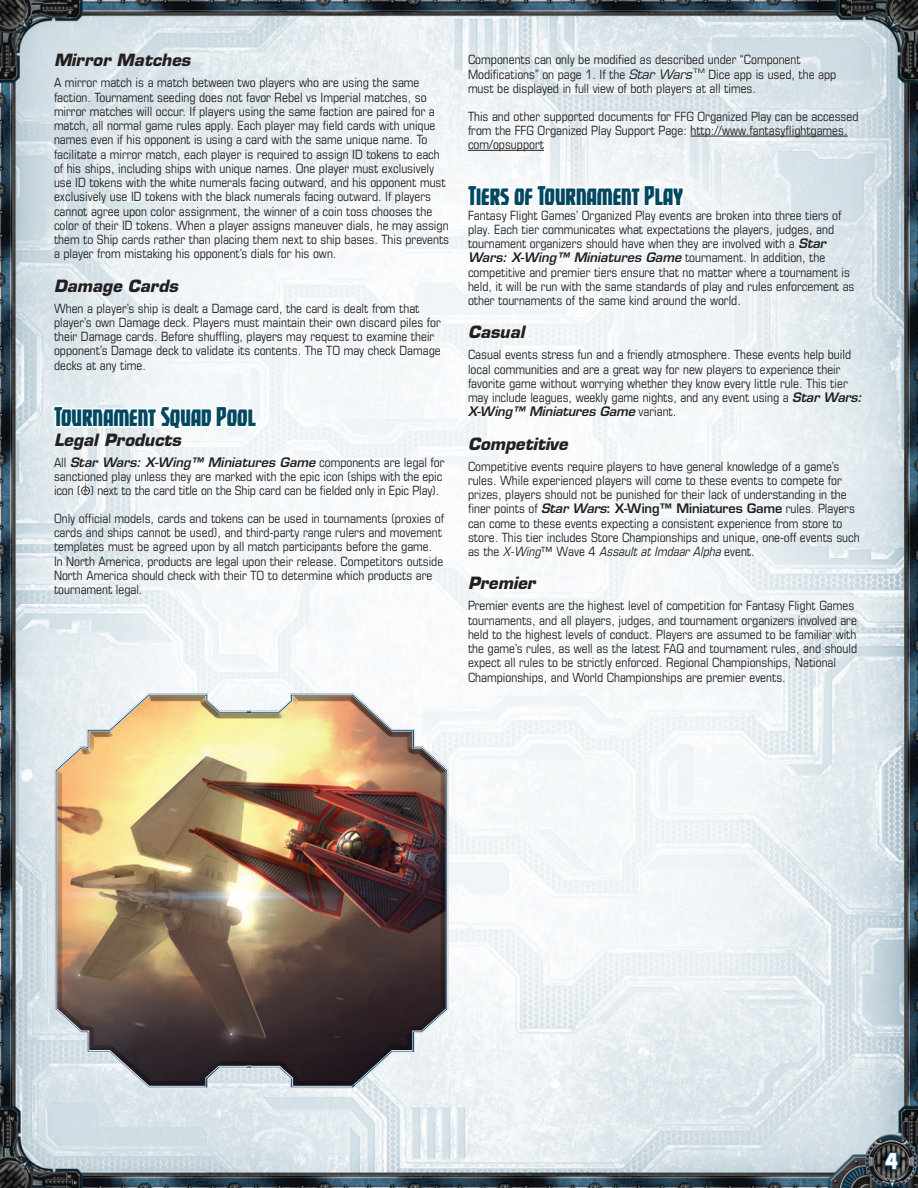
<style>
.page{position:relative;width:918px;height:1188px;background:#fff}
.page>*{position:absolute;margin:0;border:0;box-sizing:border-box;transform-origin:0 0}
.Heading_1{font:30px "Revenger BB";color:#004760}
.t1{font:21px "Kimberley Bl";color:#fff}
.Heading_2{font:italic 700 16.5px "Eurostile LT Std";color:#231f20}
.Body{font:condensed 12.75px/14.2px "Eurostile LT Std";color:#231f20}
.Body-2{font:condensed 6.3px "Eurostile LT Std";color:#231f20;scale:1.43 1}
.s1{font-weight:600;font-style:italic;font-stretch:normal}
.s2{font-style:italic;font-stretch:normal}
.s3{font-weight:600;font-stretch:normal}
.s4{font-style:italic}
</style>
<div class="page">
<img style="left:0;top:0;width:918px;height:1188px">
<div style="left:39px;top:678px;width:423px;height:424px;background:#231f20;opacity:.75"></div>
<div style="left:54px;top:693px;width:394px;height:396px;background:#231f20;opacity:.75"></div>
<hr style="left:690px;top:136px;width:158px;height:1px;background:#231f20">
<hr style="left:468px;top:150px;width:76px;height:1px;background:#231f20">
<svg style="left:465px;top:183px;width:221px;height:25px"></svg>
<svg style="left:51px;top:404px;width:209px;height:27px"></svg>
<svg style="left:80px;top:482px;width:11px;height:13px"></svg>
<img style="left:828px;top:1131px;width:90px;height:57px">
<svg style="left:884px;top:1148px;width:15px;height:23px"></svg>
<p class="Heading_2" style="left:54px;top:50px;width:138px">Mirror Matches</p>
<p class="Body" style="left:54px;top:75px;width:397px">A mirror match is a match between two players who are using the same faction. Tournament seeding does not favor Rebel vs Imperial matches, so mirror matches will occur. If players using the same faction are paired for a match, all normal game rules apply. Each player may field cards with unique names even if his opponent is using a card with the same unique name. To facilitate a mirror match, each player is required to assign ID tokens to each of his ships, including ships with unique names. One player must exclusively use ID tokens with the white numerals facing outward, and his opponent must exclusively use ID tokens with the black numerals facing outward. If players cannot agree upon color assignment, the winner of a coin toss chooses the color of their ID tokens. When a player assigns maneuver dials, he may assign them to Ship cards rather than placing them next to ship bases. This prevents a player from mistaking his opponent’s dials for his own.</p>
<p class="Heading_2" style="left:54px;top:275px;width:126px">Damage Cards</p>
<p class="Body" style="left:54px;top:301px;width:388px">When a player’s ship is dealt a Damage card, the card is dealt from that player’s own Damage deck. Players must maintain their own discard piles for their Damage cards. Before shuffling, players may request to examine their opponent’s Damage deck to validate its contents. The TO may check Damage decks at any time.</p>
<p class="Heading_1" style="left:54px;top:402px;width:204px">Tournament Squad Pool</p>
<p class="Heading_2" style="left:54px;top:429px;width:129px">Legal Products</p>
<p class="Body" style="left:54px;top:455px;width:392px">All <span class="s1">Star Wars: X-Wing™ Miniatures Game</span> components are legal for sanctioned play unless they are marked with the epic icon (ships with the epic icon ( ) next to the card title on the Ship card can be fielded only in Epic Play).</p>
<p class="Body" style="left:54px;top:511px;width:392px">Only official models, cards and tokens can be used in tournaments (proxies of cards and ships cannot be used), and third-party range rulers and movement templates must be agreed upon by all match participants before the game.<br>In North America, products are legal upon their release. Competitors outside North America should check with their TO to determine which products are tournament legal.</p>
<p class="Body" style="left:468px;top:51px;width:334px;line-height:15px">Components can only be modified as described under “Component<br>Modifications” on page 1. If the <span class="s2">Star Wars</span></p>
<p class="Body-2" style="left:693px;top:67px;width:10px">TM</p>
<p class="Body" style="left:468px;top:67px;width:370px;text-indent:240px">Dice app is used, the app must be displayed in full view of both players at all times.</p>
<p class="Body" style="left:468px;top:109px;width:392px">This and other supported documents for FFG Organized Play can be accessed from the FFG Organized Play Support Page: http://www.fantasyflightgames. com/opsupport</p>
<p class="Heading_1" style="left:468px;top:181px;width:217px">Tiers of Tournament Play</p>
<p class="Body" style="left:468px;top:208px;width:388px">Fantasy Flight Games’ Organized Play events are broken into three tiers of play. Each tier communicates what expectations the players, judges, and tournament organizers should have when they are involved with a <span class="s1">Star Wars: X-Wing™ Miniatures Game</span> tournament. In addition, the competitive and premier tiers ensure that no matter where a tournament is held, it will be run with the same standards of play and rules enforcement as other tournaments of the same kind around the world.</p>
<p class="Heading_2" style="left:468px;top:322px;width:58px">Casual</p>
<p class="Body" style="left:468px;top:347px;width:396px">Casual events stress fun and a friendly atmosphere. These events help build local communities and are a great way for new players to experience their favorite game without worrying whether they know every little rule. This tier may include leagues, weekly game nights, and any event using a <span class="s1">Star Wars:<br>X-Wing™ Miniatures Game</span> variant.</p>
<p class="Heading_2" style="left:468px;top:433px;width:101px">Competitive</p>
<p class="Body" style="left:468px;top:459px;width:393px">Competitive events require players to have general knowledge of a game’s rules. While experienced players will come to these events to compete for prizes, players should not be punished for their lack of understanding in the finer points of <span class="s1">Star Wars</span><span class="s3">: X-Wing™ Miniatures Game</span> rules. Players can come to these events expecting a consistent experience from store to store. This tier includes Store Championships and unique, one-off events such a s t h e <span class="s4">X-Wing</span>™ W a v e 4 <span class="s4">AssaultatImdaarAlpha</span> e v e n t .</p>
<p class="Heading_2" style="left:468px;top:573px;width:69px">Premier</p>
<p class="Body" style="left:468px;top:599px;width:391px">Premier events are the highest level of competition for Fantasy Flight Games tournaments, and all players, judges, and tournament organizers involved are held to the highest levels of conduct. Players are assumed to be familiar with the game’s rules, as well as the latest FAQ and tournament rules, and should expect all rules to be strictly enforced. Regional Championships, National Championships, and World Championships are premier events.</p>
<h2 class="t1" style="left:885px;top:1148px;width:14px">4</h2>
</div>
